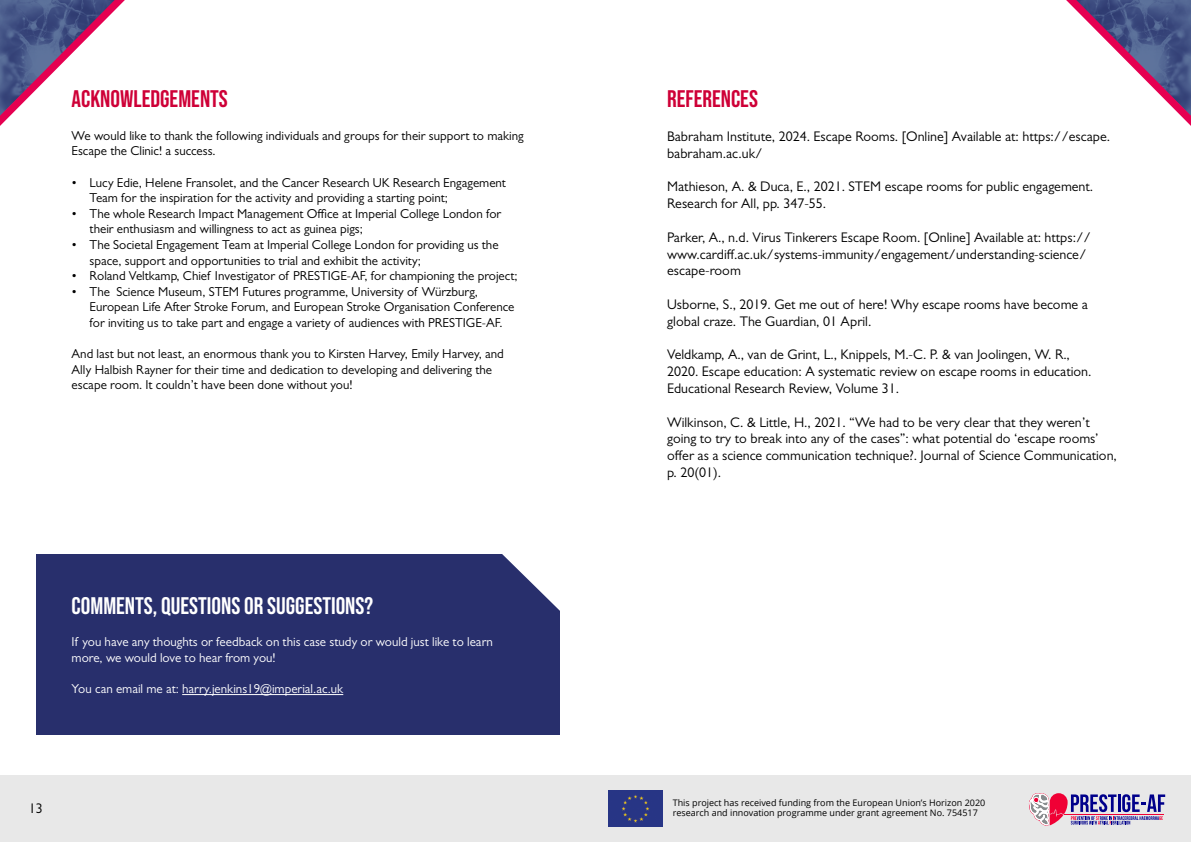
<style>
.page{position:relative;width:1191px;height:842px;background:#fff}
.page>*{position:absolute;margin:0;border:0;box-sizing:border-box;transform-origin:0 0}
.t1{font:24px "Bebas Neue";color:#fff}
.t2{font:24px "Bebas Neue";color:#ce0037}
.t3{font:14px/16.8px "Gill Sans";color:#000}
.t4{font:13px/15.6px "Gill Sans";color:#000}
.t5{font:13px/15.6px "Gill Sans";color:#fff}
.t6{font:9px/10.8px "Open Sans";color:#000}
</style>
<div class="page">
<div style="left:36px;top:554px;width:523px;height:180px;background:#282f6c"></div>
<div style="left:0;top:775px;width:1191px;height:67px;background:#e8e8e8"></div>
<svg style="left:0;top:0;width:125px;height:126px"></svg>
<svg style="left:502px;top:554px;width:58px;height:73px"></svg>
<img style="left:608px;top:791px;width:54px;height:36px">
<svg style="left:1028px;top:793px;width:137px;height:33px"></svg>
<hr style="left:182px;top:694px;width:161px;height:1px;background:#fff">
<svg style="left:1066px;top:0;width:125px;height:126px"></svg>
<h1 class="t2" style="left:72px;top:85px;width:158px">ACKNOWLEDGEMENTS</h1>
<p class="t4" style="left:72px;top:127px;width:454px">We would like to thank the following individuals and groups for their support to making<br>Escape the Clinic! a success.</p>
<p class="t4" style="left:90px;top:174px;width:418px;text-indent:-18px">• Lucy Edie, Helene Fransolet, and the Cancer Research UK Research Engagement<br>Team for the inspiration for the activity and providing a starting point;</p>
<p class="t4" style="left:90px;top:205px;width:413px;text-indent:-18px">• The whole Research Impact Management Office at Imperial College London for their enthusiasm and willingness to act as guinea pigs;</p>
<p class="t4" style="left:90px;top:237px;width:410px;text-indent:-18px">• The Societal Engagement Team at Imperial College London for providing us the space, support and opportunities to trial and exhibit the activity;</p>
<p class="t4" style="left:72px;top:268px;width:447px">• Roland Veltkamp, Chief Investigator of PRESTIGE-AF, for championing the project;</p>
<p class="t4" style="left:90px;top:283px;width:426px;text-indent:-18px">• The Science Museum, STEM Futures programme, University of Würzburg,<br>European Life After Stroke Forum, and European Stroke Organisation Conference for inviting us to take part and engage a variety of audiences with PRESTIGE-AF.</p>
<p class="t4" style="left:72px;top:346px;width:434px">And last but not least, an enormous thank you to Kirsten Harvey, Emily Harvey, and<br>Ally Halbish Rayner for their time and dedication to developing and delivering the escape room. It couldn’t have been done without you!</p>
<h1 class="t1" style="left:72px;top:592px;width:303px">COMMENTS, QUESTIONS OR SUGGESTIONS?</h1>
<p class="t5" style="left:72px;top:634px;width:423px">If you have any thoughts or feedback on this case study or would just like to learn more, we would love to hear from you!</p>
<p class="t5" style="left:72px;top:681px;width:273px">You can email me at: harry.jenkins19@imperial.ac.uk</p>
<p class="t3" style="left:29px;top:800px;width:15px">13</p>
<h1 class="t2" style="left:667px;top:85px;width:92px">REFERENCES</h1>
<p class="t3" style="left:667px;top:128px;width:444px">Babraham Institute, 2024. Escape Rooms. [Online] Available at: https://escape. babraham.ac.uk/</p>
<p class="t3" style="left:667px;top:178px;width:428px">Mathieson, A. &amp; Duca, E., 2021. STEM escape rooms for public engagement.<br>Research for All, pp. 347-55.</p>
<p class="t3" style="left:667px;top:229px;width:425px">Parker, A., n.d. Virus Tinkerers Escape Room. [Online] Available at: https:// www.cardiff.ac.uk/systems-immunity/engagement/understanding-science/ escape-room</p>
<p class="t3" style="left:667px;top:296px;width:422px">Usborne, S., 2019. Get me out of here! Why escape rooms have become a global craze. The Guardian, 01 April.</p>
<p class="t3" style="left:667px;top:346px;width:426px">Veldkamp, A., van de Grint, L., Knippels, M.-C. P. &amp; van Joolingen, W. R.,<br>2020. Escape education: A systematic review on escape rooms in education.<br>Educational Research Review, Volume 31.</p>
<p class="t3" style="left:667px;top:413px;width:451px">Wilkinson, C. &amp; Little, H., 2021. “We had to be very clear that they weren’t going to try to break into any of the cases”: what potential do ‘escape rooms’ offer as a science communication technique?. Journal of Science Communication, p. 20(01).</p>
<p class="t6" style="left:673px;top:797px;width:314px">This project has received funding from the European Union’s Horizon 2020 research and innovation programme under grant agreement No. 754517</p>
</div>
